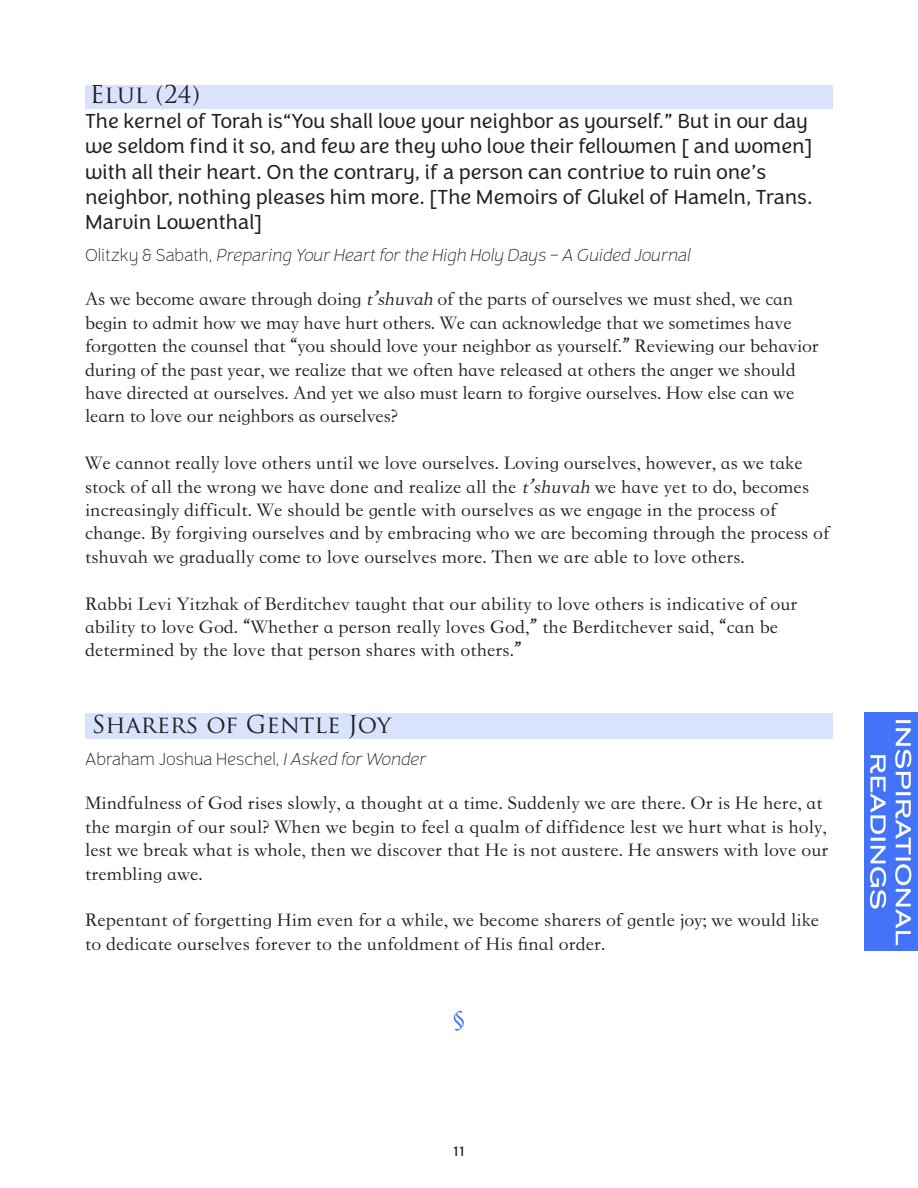
<style>
.page{position:relative;width:918px;height:1188px;background:#fff}
.page>*{position:absolute;margin:0;border:0;box-sizing:border-box;transform-origin:0 0}
.t1{font:27px "Minion Pro";color:#4273f9}
.text{font:24px "Trajan Pro";color:#231f20}
.Source_Quote{font:300 21px/25.2px "Congenial";color:#231f20}
.text-2{font:19.5px/23.4px "ST Songti SC Regular";color:#231f20}
.Reading_-_Author_and{font:19.5px/23.4px "ST Songti SC Regular";color:#231f20}
.Reading_-_Author_and-2{font:italic 100 18px "Congenial";color:#231f20}
.Reading_-_Author_and-3{font:100 18px "Congenial";color:#231f20}
.t2{font:15px "Wedding Gothic ATF";color:#231f20}
.s1{font-style:normal}
.s2{font-style:italic}
</style>
<div class="page">
<div style="left:85px;top:85px;width:748px;height:24px;background:#d9e3fe"></div>
<div style="left:85px;top:714px;width:748px;height:25px;background:#d9e3fe"></div>
<img style="left:864px;top:713px;width:54px;height:237px">
<p class="text" style="left:90px;top:79px;width:112px">Elul (24)</p>
<p class="Source_Quote" style="left:85px;top:109px;width:729px">The kernel of Torah is“You shall love your neighbor as yourself.” But in our day we seldom find it so, and few are they who love their fellowmen [ and women] with all their heart. On the contrary, if a person can contrive to ruin one’s neighbor, nothing pleases him more. [The Memoirs of Glukel of Hameln, Trans.<br>Marvin Lowenthal]</p>
<p class="Reading_-_Author_and-2" style="left:85px;top:245px;width:610px"><span class="s1">O l i t z k y &amp; S a b a t h ,</span> Preparing Your Heartfor the High Holy Days – A Guided Journal</p>
<p class="text-2" style="left:85px;top:288px;width:735px">As we become aware through doing <span class="s2">t’shuvah</span>of the parts of ourselves we must shed, we can begin to admit how we may have hurt others. We can acknowledge that we sometimes have forgotten the counsel that “you should love your neighbor as yourself.” Reviewing our behavior during of the past year, we realize that we often have released at others the anger we should have directed at ourselves. And yet we also must learn to forgive ourselves. How else can we learn to love our neighbors as ourselves?</p>
<p class="text-2" style="left:85px;top:452px;width:746px">We cannot really love others until we love ourselves. Loving ourselves, however, as we take stock of all the wrong we have done and realize all the <span class="s2">t’shuvah</span>we have yet to do, becomes increasingly difficult. We should be gentle with ourselves as we engage in the process of change. By forgiving ourselves and by embracing who we are becoming through the process of tshuvah we gradually come to love ourselves more. Then we are able to love others.</p>
<p class="text-2" style="left:85px;top:592px;width:714px">Rabbi Levi Yitzhak of Berditchev taught that our ability to love others is indicative of our ability to love God. “Whether a person really loves God,” the Berditchever said, “can be determined by the love that person shares with others.”</p>
<p class="text" style="left:92px;top:709px;width:301px">Sharers of Gentle Joy</p>
<p class="Reading_-_Author_and-3" style="left:85px;top:749px;width:346px">Abraham Joshua Heschel, <span class="s2">IAsked for Wonder</span></p>
<p class="Reading_-_Author_and" style="left:85px;top:792px;width:745px">Mindfulness of God rises slowly, a thought at a time. Suddenly we are there. Or is He here, at the margin of our soul? When we begin to feel a qualm of diffidence lest we hurt what is holy, lest we break what is whole, then we discover that He is not austere. He answers with love our trembling awe.</p>
<p class="text-2" style="left:85px;top:909px;width:736px">Repentant of forgetting Him even for a while, we become sharers of gentle joy; we would like to dedicate ourselves forever to the unfoldment of His final order.</p>
<p class="t1" style="left:453px;top:1002px;width:14px">§</p>
<p class="t2" style="left:453px;top:1141px;width:13px">11</p>
</div>
